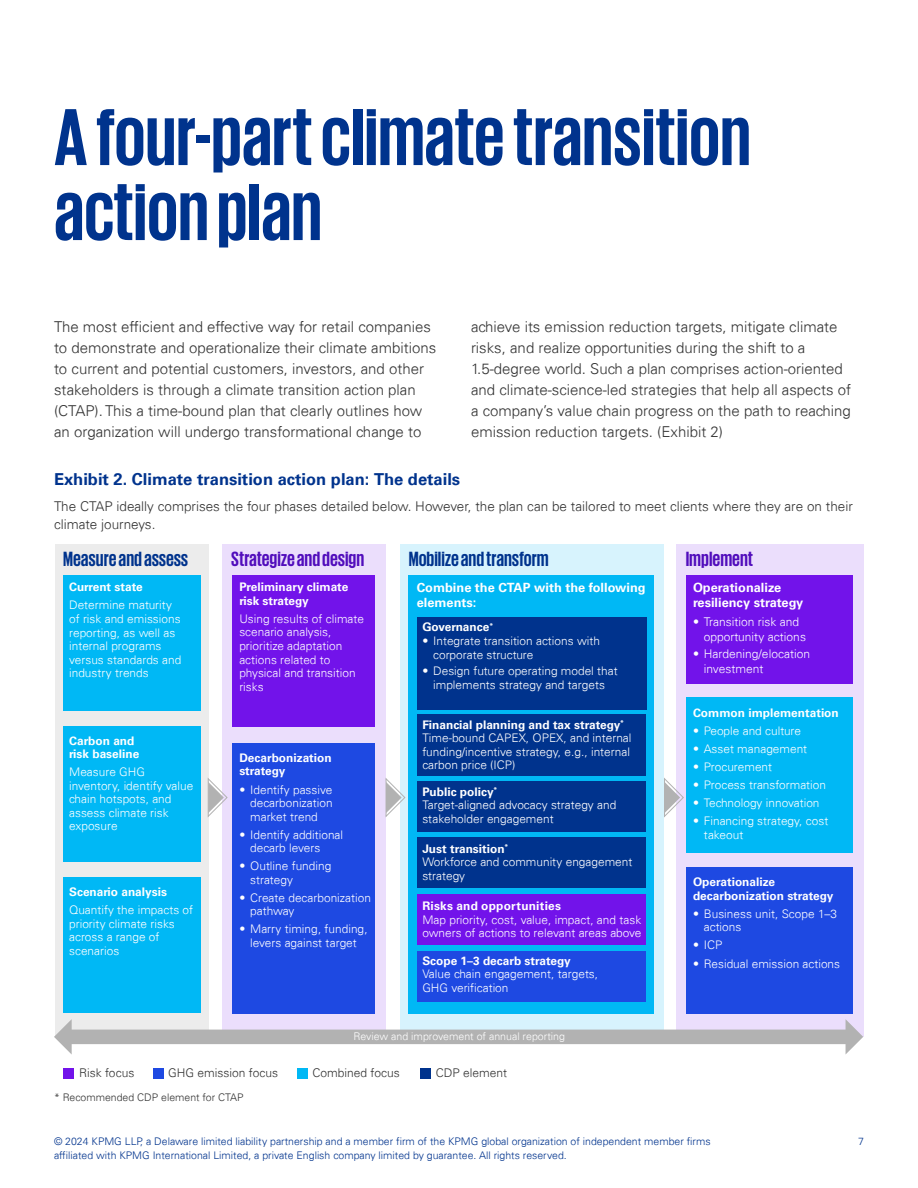
<style>
.page{position:relative;width:918px;height:1188px;background:#fff}
.page>*{position:absolute;margin:0;border:0;box-sizing:border-box;transform-origin:0 0}
.t1{font:700 82.5px/75px "KPMG";color:#00338d}
.t2{font:700 21px "KPMG";color:#00338d}
.t3{font:700 21px "KPMG";color:#510dbc}
.t4{font:700 16.5px "Univers";color:#00338d}
.t5{font:300 15px/21px "Univers 45";color:#333}
.t6{font:300 13.5px/18px "Univers 45";color:#333}
.t7{font:700 12.75px/15.3px "Univers 65";color:#fff}
.t8{font:300 12px/14.4px "Univers 45";color:#fff}
.t9{font:300 12px "Univers 45";color:#333}
.t10{font:300 11.85px/13.5px "Univers 45";color:#fff}
.t11{font:700 11.85px/13.5px "Univers 65";color:#fff}
.t12{font:700 11.85px "Univers 65";letter-spacing:.02em;color:#fff}
.t13{font:300 10.65px "Univers 45";color:#fff}
.t14{font:300 10.5px "Univers 45";color:#00338d}
.t15{font:300 10.5px "Univers 45";color:#333}
</style>
<div class="page">
<div style="left:55px;top:545px;width:154px;height:492px;background:#ececec"></div>
<div style="left:222px;top:545px;width:164px;height:492px;background:#ebdefc"></div>
<div style="left:401px;top:544px;width:263px;height:493px;background:linear-gradient(to right,#d7f3fd,#d7f3fd)"></div>
<div style="left:677px;top:545px;width:187px;height:492px;background:#ebdefc"></div>
<div style="left:63px;top:575px;width:137px;height:136px;background:#00b8f5"></div>
<div style="left:63px;top:726px;width:137px;height:136px;background:#00b8f5"></div>
<div style="left:63px;top:878px;width:137px;height:135px;background:#00b8f5"></div>
<div style="left:232px;top:575px;width:143px;height:152px;background:#7213ea"></div>
<div style="left:409px;top:575px;width:245px;height:438px;background:#00b8f5"></div>
<div style="left:232px;top:743px;width:143px;height:270px;background:#1e49e2"></div>
<div style="left:686px;top:575px;width:166px;height:109px;background:#7213ea"></div>
<div style="left:686px;top:697px;width:166px;height:155px;background:#00b8f5"></div>
<div style="left:686px;top:867px;width:166px;height:146px;background:#1e49e2"></div>
<div style="left:417px;top:617px;width:229px;height:92px;background:#00338d"></div>
<div style="left:417px;top:715px;width:229px;height:61px;background:#00338d"></div>
<div style="left:417px;top:781px;width:229px;height:51px;background:#00338d"></div>
<div style="left:418px;top:894px;width:228px;height:51px;background:#7213ea"></div>
<div style="left:417px;top:838px;width:229px;height:50px;background:#00338d"></div>
<div style="left:418px;top:951px;width:228px;height:51px;background:#1e49e2"></div>
<div style="left:63px;top:1068px;width:11px;height:10px;background:#7213ea"></div>
<div style="left:153px;top:1068px;width:11px;height:10px;background:#1e49e2"></div>
<div style="left:298px;top:1068px;width:10px;height:10px;background:#00b8f5"></div>
<div style="left:420px;top:1068px;width:11px;height:10px;background:#00338d"></div>
<div style="left:69px;top:1030px;width:779px;height:14px;background:#b2b2b2"></div>
<svg style="left:54px;top:1019px;width:18px;height:36px"></svg>
<svg style="left:846px;top:1020px;width:17px;height:34px"></svg>
<svg style="left:207px;top:778px;width:21px;height:39px"></svg>
<svg style="left:385px;top:777px;width:21px;height:41px"></svg>
<svg style="left:663px;top:777px;width:21px;height:41px"></svg>
<h1 class="t1" style="left:54px;top:97px;width:698px">A four-part climate transition action plan</h1>
<p class="t5" style="left:54px;top:316px;width:384px">The most efficient and effective way for retail companies to demonstrate and operationalize their climate ambitions to current and potential customers, investors, and other stakeholders is through a climate transition action plan (CTAP). This a time-bound plan that clearly outlines how an organization will undergo transformational change to</p>
<p class="t5" style="left:471px;top:316px;width:382px">achieve its emission reduction targets, mitigate climate risks, and realize opportunities during the shift to a 1.5-degree world. Such a plan comprises action-oriented and climate-science-led strategies that help all aspects of a company’s value chain progress on the path to reaching emission reduction targets. (Exhibit 2)</p>
<h3 class="t4" style="left:54px;top:470px;width:408px">Exhibit 2. Climate transition action plan: The details</h3>
<p class="t6" style="left:54px;top:497px;width:800px">The CTAP ideally comprises the four phases detailed below. However, the plan can be tailored to meet clients where they are on their climate journeys.</p>
<h2 class="t2" style="left:63px;top:549px;width:127px">Measure and assess</h2>
<h2 class="t3" style="left:231px;top:549px;width:135px">Strategize and design</h2>
<h2 class="t2" style="left:409px;top:549px;width:142px">Mobilize and transform</h2>
<h2 class="t3" style="left:686px;top:549px;width:69px">Implement</h2>
<p class="t11" style="left:69px;top:581px;width:75px">Current state</p>
<p class="t10" style="left:69px;top:599px;width:114px">Determine maturity of risk and emissions reporting, as well as internal programs versus standards and industry trends</p>
<p class="t7" style="left:693px;top:580px;width:112px">Operationalize resiliency strategy</p>
<p class="t8" style="left:704px;top:615px;width:104px;text-indent:-11px">• Transition risk and opportunity actions</p>
<p class="t8" style="left:704px;top:647px;width:108px;text-indent:-11px">• Hardening/elocation investment</p>
<p class="t7" style="left:417px;top:580px;width:231px">Combine the CTAP with the following elements:</p>
<p class="t11" style="left:239px;top:581px;width:110px">Preliminary climate risk strategy</p>
<p class="t10" style="left:239px;top:612px;width:126px">Using results of climate scenario analysis, prioritize adaptation actions related to physical and transition risks</p>
<p class="t11" style="left:422px;top:621px;width:72px">Governance<sup>*</sup></p>
<p class="t10" style="left:433px;top:634px;width:168px;text-indent:-11px">• Integrate transition actions with corporate structure</p>
<p class="t10" style="left:422px;top:664px;width:197px;text-align:center">• Design future operating model that implements strategy and targets</p>
<p class="t11" style="left:422px;top:718px;width:203px">Financial planning and tax strategy<sup>*</sup></p>
<p class="t10" style="left:422px;top:731px;width:211px">Time-bound CAPEX, OPEX, and internal funding/incentive strategy, e.g., internal carbon price (ICP)</p>
<p class="t11" style="left:422px;top:785px;width:77px">Public policy<sup>*</sup></p>
<p class="t10" style="left:422px;top:798px;width:195px">Target-aligned advocacy strategy and stakeholder engagement</p>
<p class="t11" style="left:693px;top:706px;width:147px">Common implementation</p>
<p class="t10" style="left:693px;top:724px;width:110px">• People and culture</p>
<p class="t10" style="left:693px;top:742px;width:116px">• Asset management</p>
<p class="t10" style="left:693px;top:760px;width:81px">• Procurement</p>
<p class="t10" style="left:693px;top:778px;width:135px">• Process transformation</p>
<p class="t10" style="left:693px;top:796px;width:128px">• Technology innovation</p>
<p class="t10" style="left:704px;top:814px;width:126px;text-indent:-11px">• Financing strategy, cost takeout</p>
<p class="t11" style="left:69px;top:734px;width:72px">Carbon and risk baseline</p>
<p class="t10" style="left:69px;top:765px;width:126px">Measure GHG inventory, identify value chain hotspots, and assess climate risk exposure</p>
<p class="t11" style="left:239px;top:751px;width:94px">Decarbonization strategy</p>
<p class="t10" style="left:250px;top:783px;width:84px;text-align:justify;text-indent:-11px">• Identify passive decarbonization market trend</p>
<p class="t10" style="left:250px;top:828px;width:95px;text-indent:-11px">• Identify additional decarb levers</p>
<p class="t10" style="left:250px;top:859px;width:83px;text-indent:-11px">• Outline funding strategy</p>
<p class="t10" style="left:250px;top:891px;width:122px;text-indent:-11px">• Create decarbonization pathway</p>
<p class="t10" style="left:239px;top:922px;width:130px;text-align:center">• Marry timing, funding, levers against target</p>
<p class="t11" style="left:422px;top:842px;width:88px">Just transition<sup>*</sup></p>
<p class="t10" style="left:422px;top:855px;width:212px">Workforce and community engagement strategy</p>
<p class="t11" style="left:693px;top:876px;width:142px">Operationalize decarbonization strategy</p>
<p class="t10" style="left:704px;top:907px;width:135px;text-indent:-11px">• Business unit, Scope 1–3 actions</p>
<p class="t10" style="left:693px;top:939px;width:31px">• ICP</p>
<p class="t10" style="left:693px;top:957px;width:149px">• Residual emission actions</p>
<p class="t11" style="left:69px;top:885px;width:99px">Scenario analysis</p>
<p class="t10" style="left:69px;top:903px;width:126px">Quantify the impacts of priority climate risks across a range of scenarios</p>
<p class="t12" style="left:422px;top:899px;width:140px">Risks and opportunities</p>
<p class="t10" style="left:422px;top:913px;width:221px">Map priority, cost, value, impact, and task owners of actions to relevant areas above</p>
<p class="t11" style="left:422px;top:954px;width:150px">Scope 1–3 decarb strategy</p>
<p class="t10" style="left:422px;top:967px;width:177px">Value chain engagement, targets,<br>GHG verification</p>
<p class="t13" style="left:354px;top:1030px;width:213px">Review and improvement of annual reporting</p>
<p class="t9" style="left:79px;top:1066px;width:57px">Risk focus</p>
<p class="t9" style="left:168px;top:1066px;width:112px">GHG emission focus</p>
<p class="t9" style="left:312px;top:1066px;width:89px">Combined focus</p>
<p class="t9" style="left:436px;top:1066px;width:73px">CDP element</p>
<p class="t15" style="left:54px;top:1091px;width:191px">* Recommended CDP element for CTAP</p>
<p class="t14" style="left:54px;top:1135px;width:658px">© 2024 KPMG LLP, a Delaware limited liability partnership and a member firm of the KPMG global organization of independent member firms</p>
<p class="t14" style="left:858px;top:1135px;width:7px">7</p>
<p class="t14" style="left:54px;top:1149px;width:514px">affiliated with KPMG International Limited, a private English company limited by guarantee. All rights reserved.</p>
</div>
